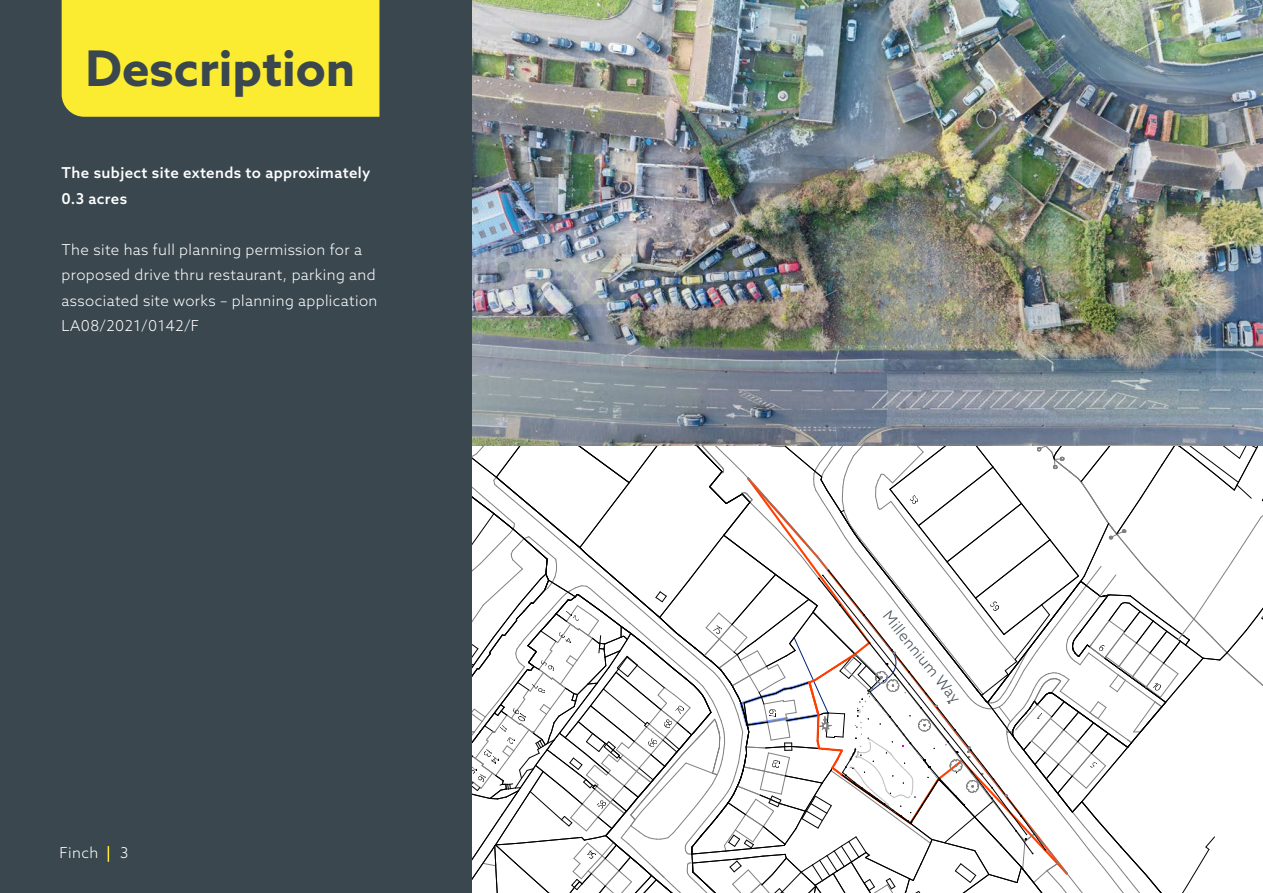
<style>
.page{position:relative;width:1263px;height:893px;background:#3a474f}
.page>*{position:absolute;margin:0;border:0;box-sizing:border-box;transform-origin:0 0}
.t1{font:700 49.05px "Azo Sans";color:#3a474f}
.Body_Text{font:300 15px/25.5px "Azo Sans";letter-spacing:.025em;color:#fff}
.Body_Text-2{font:500 15px/25.5px "Azo Sans";letter-spacing:.025em;color:#fff}
.Body_Text-3{font:300 15px "Azo Sans";color:#3a474f}
</style>
<div class="page">
<div style="left:62px;top:0;width:317px;height:117px;background:#fbeb31"></div>
<svg style="left:108px;top:846px;width:1px;height:16px"></svg>
<img style="left:472px;top:0;width:791px;height:446px">
<svg style="left:472px;top:446px;width:791px;height:447px;background:#eeeded"></svg>
<p class="t1" style="left:86px;top:36px;width:271px">Description</p>
<p class="Body_Text-2" style="left:62px;top:160px;width:310px">The subject site extends to approximately<br>0.3 acres</p>
<p class="Body_Text" style="left:62px;top:236px;width:317px">The site has full planning permission for a proposed drive thru restaurant, parking and associated site works – planning application LA08/2021/0142/F</p>
<p class="Body_Text" style="left:60px;top:840px;width:40px">Finch</p>
<p class="Body_Text" style="left:120px;top:840px;width:10px">3</p>
<p class="Body_Text-3" style="left:894px;top:607px;width:115px;rotate:51deg">Millennium Way</p>
</div>
